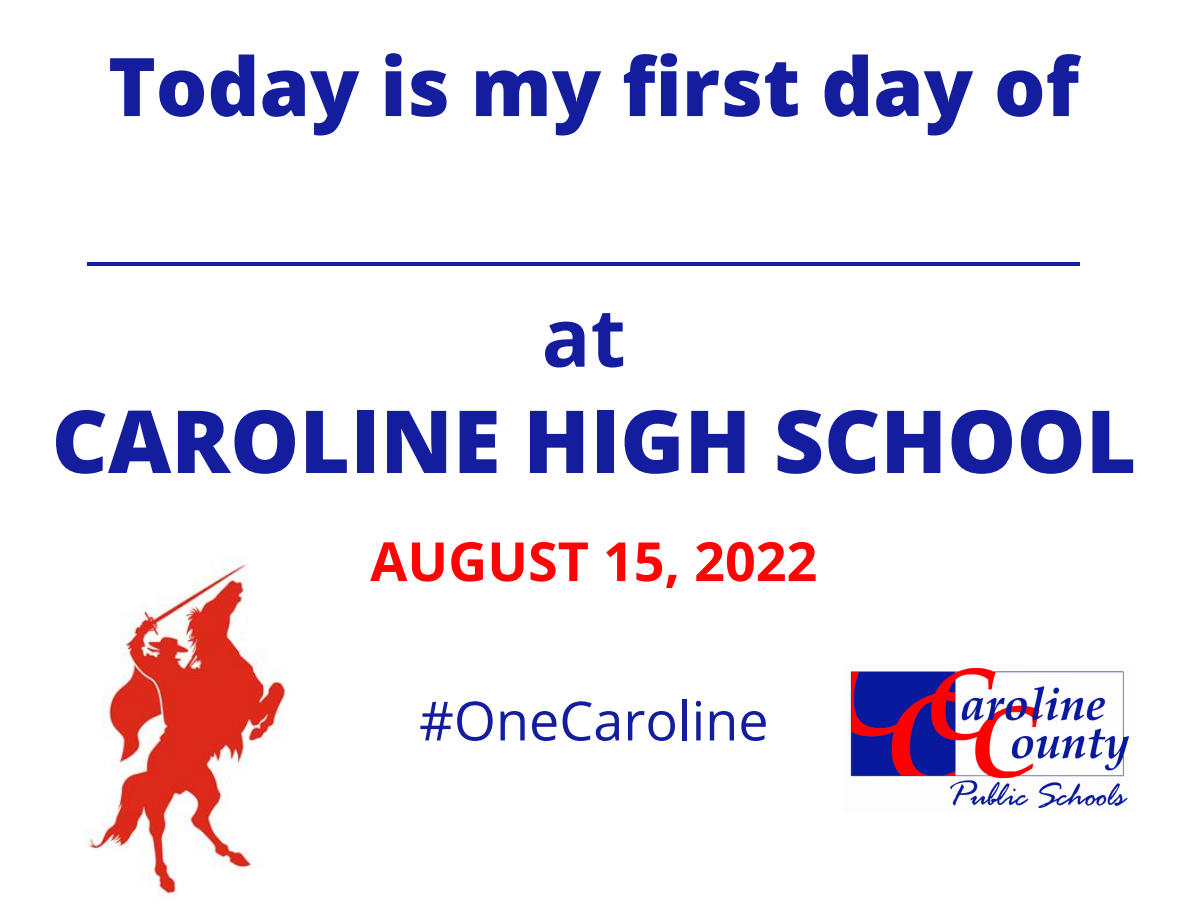
<style>
.page{position:relative;width:1188px;height:918px;background:#fff}
.page>*{position:absolute;margin:0;border:0;box-sizing:border-box;transform-origin:0 0}
.t1{font:800 87px "Open Sans";color:#141d9e}
.t2{font:800 81px "Open Sans";color:#141d9e}
.t3{font:700 81px "Open Sans";color:#141d9e}
.t4{font:54px "Open Sans";color:#141d9e}
.t5{font:700 54px "Open Sans";color:#fd0405}
</style>
<div class="page">
<img style="left:85px;top:563px;width:201px;height:336px">
<img style="left:850px;top:667px;width:280px;height:141px">
<h2 class="t2" style="left:108px;top:30px;width:973px">Today is my first day of</h2>
<p class="t4" style="left:88px;top:200px;width:993px">_________________________________________</p>
<h2 class="t3" style="left:542px;top:280px;width:86px">at</h2>
<h1 class="t1" style="left:52px;top:380px;width:1086px">CAROLINE HIGH SCHOOL</h1>
<p class="t5" style="left:370px;top:523px;width:449px">AUGUST 15, 2022</p>
<p class="t4" style="left:419px;top:683px;width:351px">#OneCaroline</p>
</div>
